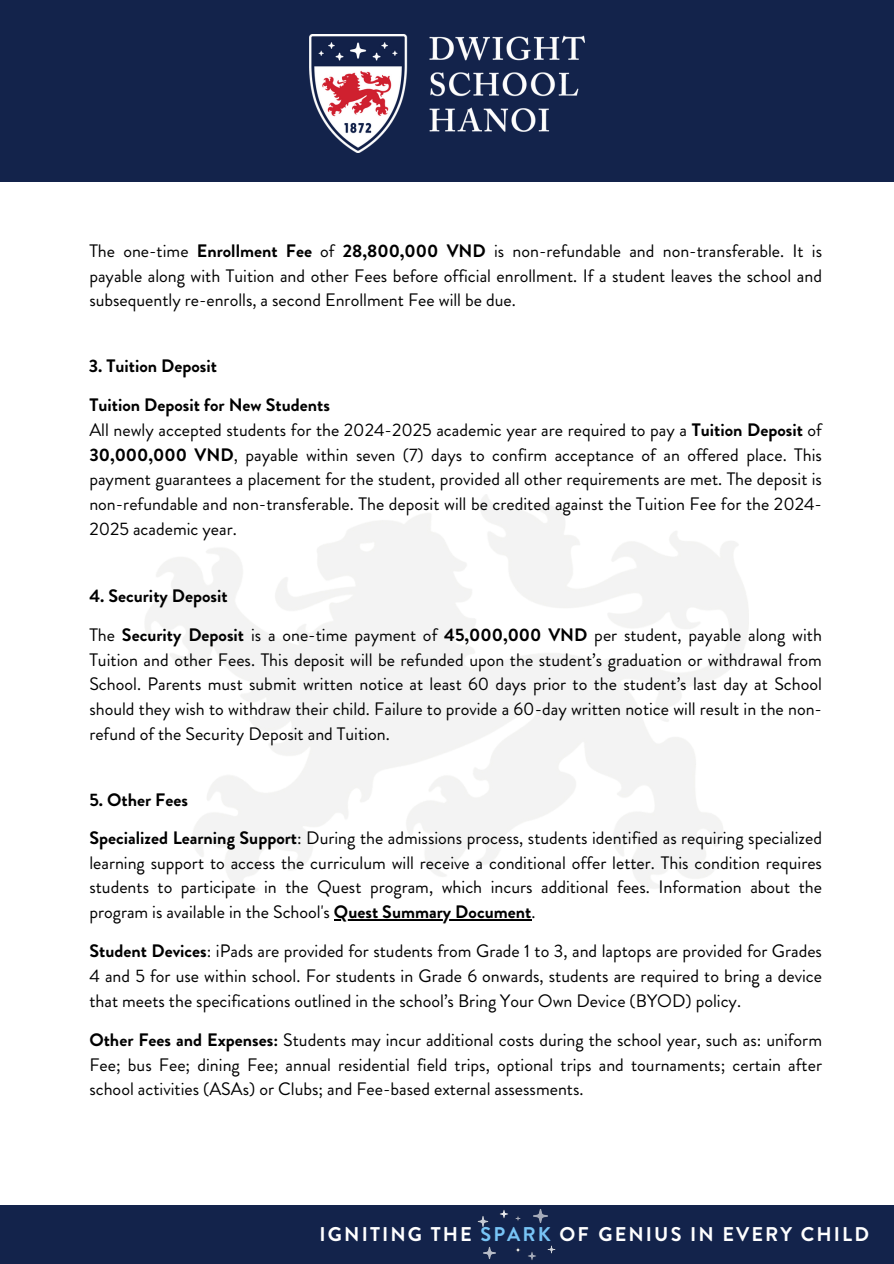
<style>
.page{position:relative;width:894px;height:1264px;background:#fff}
.page>*{position:absolute;margin:0;border:0;box-sizing:border-box;transform-origin:0 0}
.t1{font:700 19.8px "Brandon Grotesque";letter-spacing:.105em;color:#fff}
.t2{font:18px/24.8px "Brandon Grotesque";color:#000;text-align:justify}
.t3{font:700 18px "Brandon Grotesque";color:#000}
.s1{font-weight:700}
.s2{color:#78c4f5}
</style>
<div class="page">
<div style="left:0;top:0;width:893px;height:181px;background:#13234b"></div>
<img style="left:309px;top:34px;width:275px;height:118px">
<div style="left:0;top:1205px;width:893px;height:58px;background:#13234b"></div>
<img style="left:533px;top:1209px;width:15px;height:14px">
<img style="left:483px;top:1246px;width:13px;height:13px">
<svg style="left:477px;top:1216px;width:11px;height:11px"></svg>
<svg style="left:500px;top:1210px;width:8px;height:8px"></svg>
<svg style="left:515px;top:1247px;width:5px;height:5px"></svg>
<svg style="left:528px;top:1252px;width:8px;height:8px"></svg>
<svg style="left:547px;top:1245px;width:8px;height:8px"></svg>
<hr style="left:334px;top:919px;width:197px;height:1px;background:#000">
<p class="t2" style="left:89px;top:238px;width:734px">The one-time <span class="s1">Enrollment Fee</span> of <span class="s1">28,800,000 VND</span> is non-refundable and non-transferable. It is payable along with Tuition and other Fees before official enrollment. If a student leaves the school and subsequently re-enrolls, a second Enrollment Fee will be due.</p>
<p class="t3" style="left:89px;top:353px;width:130px">3. Tuition Deposit</p>
<h2 class="t3" style="left:89px;top:392px;width:242px">Tuition Deposit for New Students</h2>
<p class="t2" style="left:89px;top:417px;width:734px">All newly accepted students for the 2024-2025 academic year are required to pay a <span class="s1">Tuition Deposit</span> of <span class="s1">30,000,000 VND</span>, payable within seven (7) days to confirm acceptance of an offered place. This payment guarantees a placement for the student, provided all other requirements are met. The deposit is non-refundable and non-transferable. The deposit will be credited against the Tuition Fee for the 2024- 2025 academic year.</p>
<h2 class="t3" style="left:89px;top:583px;width:140px">4. Security Deposit</h2>
<p class="t2" style="left:89px;top:622px;width:734px">The <span class="s1">Security Deposit</span> is a one-time payment of <span class="s1">45,000,000 VND</span> per student, payable along with Tuition and other Fees. This deposit will be refunded upon the student’s graduation or withdrawal from School. Parents must submit written notice at least 60 days prior to the student’s last day at School should they wish to withdraw their child. Failure to provide a 60-day written notice will result in the non&shy;refund of the Security Deposit and Tuition.</p>
<p class="t3" style="left:89px;top:787px;width:100px">5. Other Fees</p>
<p class="t2" style="left:89px;top:825px;width:734px"><span class="s1">Specialized Learning Support</span>: During the admissions process, students identified as requiring specialized learning support to access the curriculum will receive a conditional offer letter. This condition requires students to participate in the Quest program, which incurs additional fees. Information about the program is available in the School's <span class="s1">Quest Summary Document</span>.</p>
<p class="t2" style="left:89px;top:938px;width:734px"><span class="s1">Student Devices</span>: iPads are provided for students from Grade 1 to 3, and laptops are provided for Grades 4 and 5 for use within school. For students in Grade 6 onwards, students are required to bring a device that meets the specifications outlined in the school’s Bring Your Own Device (BYOD) policy.</p>
<p class="t2" style="left:89px;top:1027px;width:734px"><span class="s1">Other Fees and Expenses:</span> Students may incur additional costs during the school year, such as: uniform Fee; bus Fee; dining Fee; annual residential field trips, optional trips and tournaments; certain after school activities (ASAs) or Clubs; and Fee-based external assessments.</p>
<p class="t1" style="left:319px;top:1220px;width:271px">IGNITING THE <span class="s2">SPARK</span> OF</p>
<p class="t1" style="left:598px;top:1220px;width:272px">GENIUS IN EVERY CHILD</p>
</div>
